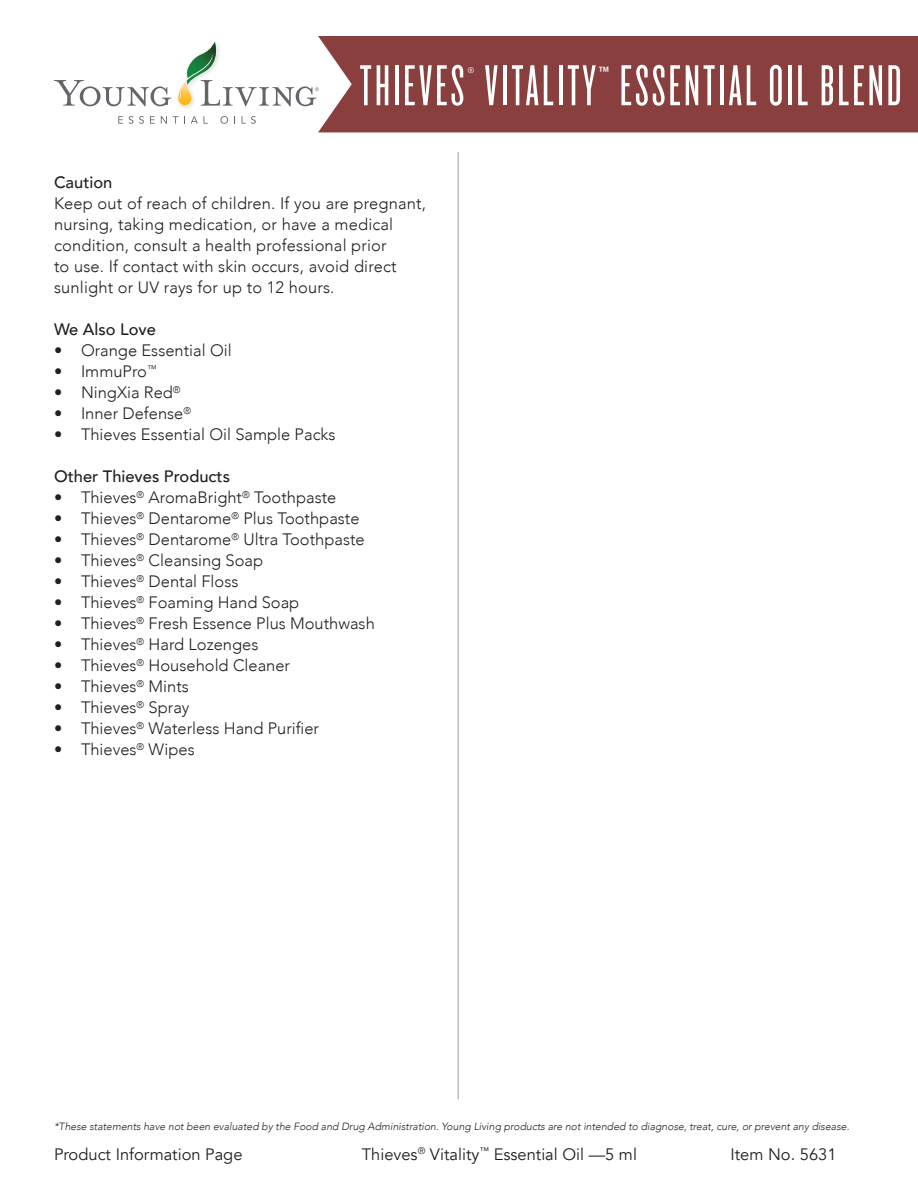
<style>
.page{position:relative;width:918px;height:1188px;background:#fff}
.page>*{position:absolute;margin:0;border:0;box-sizing:border-box;transform-origin:0 0}
.t1{font:60px "Knockout 26 Junior Flywght";letter-spacing:.05em;color:#fff}
.t2{font:300 16.5px/21px "Avenir";color:#231f20}
.t3{font:16.5px "Avenir";color:#231f20}
.t4{font:500 16.5px "Avenir";color:#231f20}
.t5{font:italic 300 10.5px "Avenir";color:#231f20}
</style>
<div class="page">
<img style="left:181px;top:106px;width:10px;height:2px">
<svg style="left:118px;top:116px;width:5px;height:8px"></svg>
<svg style="left:129px;top:116px;width:4px;height:8px"></svg>
<svg style="left:139px;top:116px;width:5px;height:8px"></svg>
<svg style="left:150px;top:116px;width:5px;height:8px"></svg>
<svg style="left:161px;top:116px;width:6px;height:8px"></svg>
<svg style="left:173px;top:116px;width:5px;height:8px"></svg>
<svg style="left:191px;top:116px;width:17px;height:8px"></svg>
<svg style="left:220px;top:116px;width:8px;height:8px"></svg>
<svg style="left:242px;top:116px;width:14px;height:8px"></svg>
<svg style="left:54px;top:41px;width:264px;height:65px"></svg>
<div style="left:318px;top:36px;width:600px;height:96px;background:#883f3d"></div>
<hr style="left:458px;top:152px;width:1px;height:947px;background:#bcbdc0">
<p class="t1" style="left:359px;top:52px;width:544px">THIEVES<sup>®</sup> VITALITY<sup>™</sup> ESSENTIAL OIL BLEND</p>
<p class="t4" style="left:54px;top:168px;width:60px">Caution</p>
<p class="t2" style="left:54px;top:193px;width:374px">Keep out of reach of children. If you are pregnant, nursing, taking medication, or have a medical condition, consult a health professional prior<br>to use. If contact with skin occurs, avoid direct sunlight or UV rays for up to 12 hours.</p>
<p class="t4" style="left:54px;top:315px;width:103px">We Also Love</p>
<p class="t2" style="left:54px;top:340px;width:179px">• Orange Essential Oil</p>
<p class="t2" style="left:54px;top:361px;width:104px">• ImmuPro<sup>™</sup></p>
<p class="t2" style="left:54px;top:382px;width:128px">• NingXia Red<sup>®</sup></p>
<p class="t2" style="left:54px;top:403px;width:139px">• Inner Defense<sup>®</sup></p>
<p class="t2" style="left:54px;top:424px;width:283px">• Thieves Essential Oil Sample Packs</p>
<p class="t4" style="left:54px;top:462px;width:178px">Other Thieves Products</p>
<p class="t2" style="left:54px;top:487px;width:284px">• Thieves<sup>®</sup> AromaBright<sup>®</sup> Toothpaste</p>
<p class="t2" style="left:54px;top:508px;width:307px">• Thieves<sup>®</sup> Dentarome<sup>®</sup> Plus Toothpaste</p>
<p class="t2" style="left:54px;top:529px;width:312px">• Thieves<sup>®</sup> Dentarome<sup>®</sup> Ultra Toothpaste</p>
<p class="t2" style="left:54px;top:550px;width:211px">• Thieves<sup>®</sup> Cleansing Soap</p>
<p class="t2" style="left:54px;top:571px;width:186px">• Thieves<sup>®</sup> Dental Floss</p>
<p class="t2" style="left:54px;top:592px;width:247px">• Thieves<sup>®</sup> Foaming Hand Soap</p>
<p class="t2" style="left:54px;top:613px;width:322px">• Thieves<sup>®</sup> Fresh Essence Plus Mouthwash</p>
<p class="t2" style="left:54px;top:634px;width:206px">• Thieves<sup>®</sup> Hard Lozenges</p>
<p class="t2" style="left:54px;top:655px;width:238px">• Thieves<sup>®</sup> Household Cleaner</p>
<p class="t2" style="left:54px;top:676px;width:136px">• Thieves<sup>®</sup> Mints</p>
<p class="t2" style="left:54px;top:697px;width:137px">• Thieves<sup>®</sup> Spray</p>
<p class="t2" style="left:54px;top:718px;width:267px">• Thieves<sup>®</sup> Waterless Hand Purifier</p>
<p class="t2" style="left:54px;top:739px;width:142px">• Thieves<sup>®</sup> Wipes</p>
<p class="t5" style="left:54px;top:1120px;width:797px">*These statements have not been evaluated by the Food and Drug Administration. Young Living products are not intended to diagnose, treat, cure, or prevent any disease.</p>
<p class="t3" style="left:54px;top:1144px;width:190px">Product Information Page</p>
<p class="t3" style="left:362px;top:1144px;width:277px">Thieves<sup>®</sup> Vitality<sup>™</sup> Essential Oil —5 ml</p>
<p class="t3" style="left:730px;top:1144px;width:108px">Item No. 5631</p>
</div>
